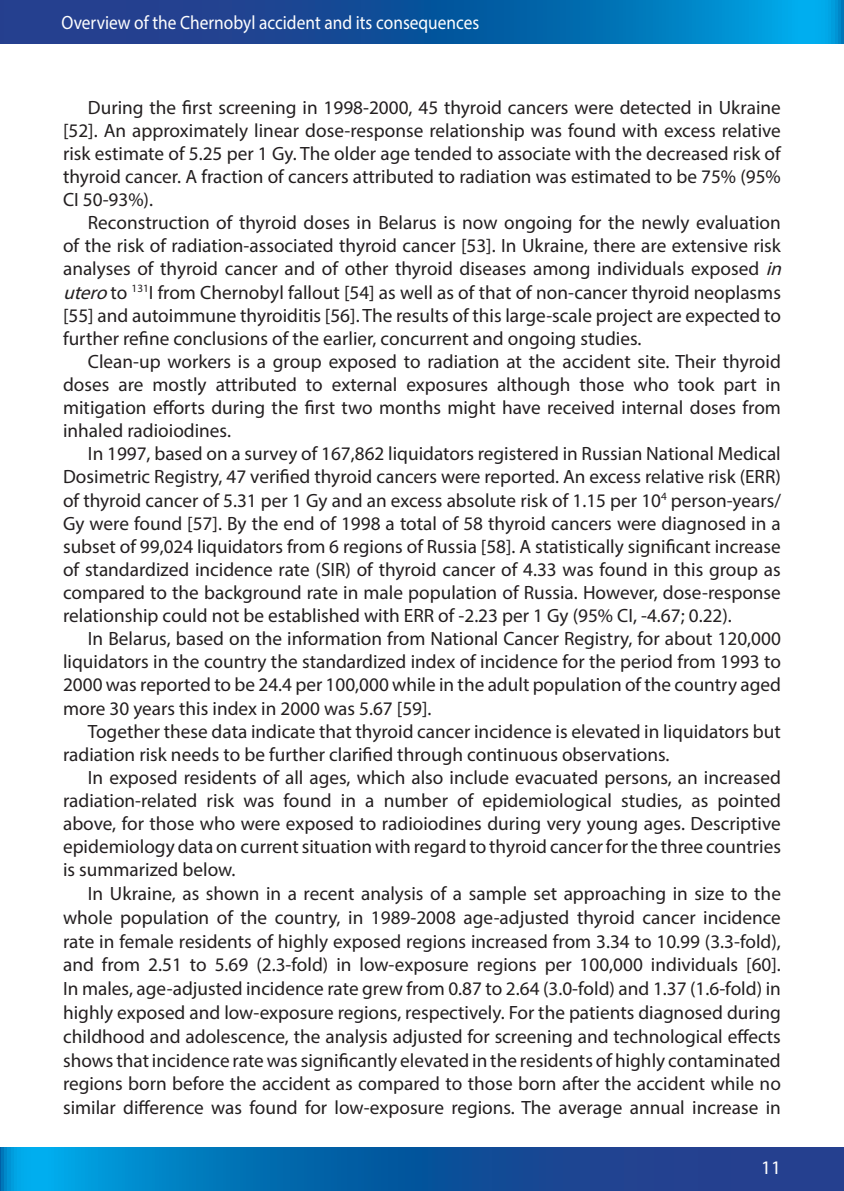
<style>
.page{position:relative;width:844px;height:1191px;background:#fff}
.page>*{position:absolute;margin:0;border:0;box-sizing:border-box;transform-origin:0 0}
.Paragraph_Style_1{font:19.25px/23.1px "Myriad Pro";color:#231f20;text-align:justify}
.t1{font:19.25px "Myriad Pro";color:#fff;scale:.9 1}
.t2{font:19.25px "Myriad Pro";color:#fff}
.s1{font-style:italic}
</style>
<div class="page">
<svg style="left:0;top:1147px;width:843px;height:44px;background:#0e60a8"></svg>
<svg style="left:0;top:0;width:843px;height:44px;background:#0f5fa8"></svg>
<p class="t1" style="left:62px;top:11px;width:465px">Overview of the Chernobyl accident and its consequences</p>
<p class="Paragraph_Style_1" style="left:63px;top:95px;width:719px;text-indent:25px">During the first screening in 1998-2000, 45 thyroid cancers were detected in Ukraine [52]. An approximately linear dose-response relationship was found with excess relative risk estimate of 5.25 per 1 Gy. The older age tended to associate with the decreased risk of thyroid cancer. A fraction of cancers attributed to radiation was estimated to be 75% (95% CI 50-93%).</p>
<p class="Paragraph_Style_1" style="left:63px;top:211px;width:725px;text-align:left;text-indent:25px">Reconstruction of thyroid doses in Belarus is now ongoing for the newly evaluation of the risk of radiation-associated thyroid cancer [53]. In Ukraine, there are extensive risk analyses of thyroid cancer and of other thyroid diseases among individuals exposed <span class="s1">in utero</span>to <sup>131</sup>I from Chernobyl fallout [54] as well as of that of non-cancer thyroid neoplasms [55] and autoimmune thyroiditis [56]. The results of this large-scale project are expected to further refine conclusions of the earlier, concurrent and ongoing studies.</p>
<p class="Paragraph_Style_1" style="left:63px;top:349px;width:719px;text-indent:25px">Clean-up workers is a group exposed to radiation at the accident site. Their thyroid doses are mostly attributed to external exposures although those who took part in mitigation efforts during the first two months might have received internal doses from inhaled radioiodines.</p>
<p class="Paragraph_Style_1" style="left:63px;top:442px;width:719px;text-indent:25px">In 1997, based on a survey of 167,862 liquidators registered in Russian National Medical Dosimetric Registry, 47 verified thyroid cancers were reported. An excess relative risk (ERR) of thyroid cancer of 5.31 per 1 Gy and an excess absolute risk of 1.15 per 10<sup>4</sup> person-years/ Gy were found [57]. By the end of 1998 a total of 58 thyroid cancers were diagnosed in a subset of 99,024 liquidators from 6 regions of Russia [58]. A statistically significant increase of standardized incidence rate (SIR) of thyroid cancer of 4.33 was found in this group as compared to the background rate in male population of Russia. However, dose-response relationship could not be established with ERR of -2.23 per 1 Gy (95% CI, -4.67; 0.22).</p>
<p class="Paragraph_Style_1" style="left:63px;top:627px;width:719px;text-indent:25px">In Belarus, based on the information from National Cancer Registry, for about 120,000 liquidators in the country the standardized index of incidence for the period from 1993 to 2000 was reported to be 24.4 per 100,000 while in the adult population of the country aged more 30 years this index in 2000 was 5.67 [59].</p>
<p class="Paragraph_Style_1" style="left:63px;top:719px;width:719px;text-indent:25px">Together these data indicate that thyroid cancer incidence is elevated in liquidators but radiation risk needs to be further clarified through continuous observations.</p>
<p class="Paragraph_Style_1" style="left:63px;top:765px;width:719px;text-indent:25px">In exposed residents of all ages, which also include evacuated persons, an increased radiation-related risk was found in a number of epidemiological studies, as pointed above, for those who were exposed to radioiodines during very young ages. Descriptive epidemiology data on current situation with regard to thyroid cancer for the three countries is summarized below.</p>
<p class="Paragraph_Style_1" style="left:63px;top:881px;width:719px;line-height:23.8px;text-indent:25px">In Ukraine, as shown in a recent analysis of a sample set approaching in size to the whole population of the country, in 1989-2008 age-adjusted thyroid cancer incidence rate in female residents of highly exposed regions increased from 3.34 to 10.99 (3.3-fold), and from 2.51 to 5.69 (2.3-fold) in low-exposure regions per 100,000 individuals [60].<br>In males, age-adjusted incidence rate grew from 0.87 to 2.64 (3.0-fold) and 1.37 (1.6-fold) in highly exposed and low-exposure regions, respectively. For the patients diagnosed during childhood and adolescence, the analysis adjusted for screening and technological effects shows that incidence rate was significantly elevated in the residents of highly contaminated regions born before the accident as compared to those born after the accident while no similar difference was found for low-exposure regions. The average annual increase in</p>
<p class="t2" style="left:761px;top:1155px;width:21px">11</p>
</div>
